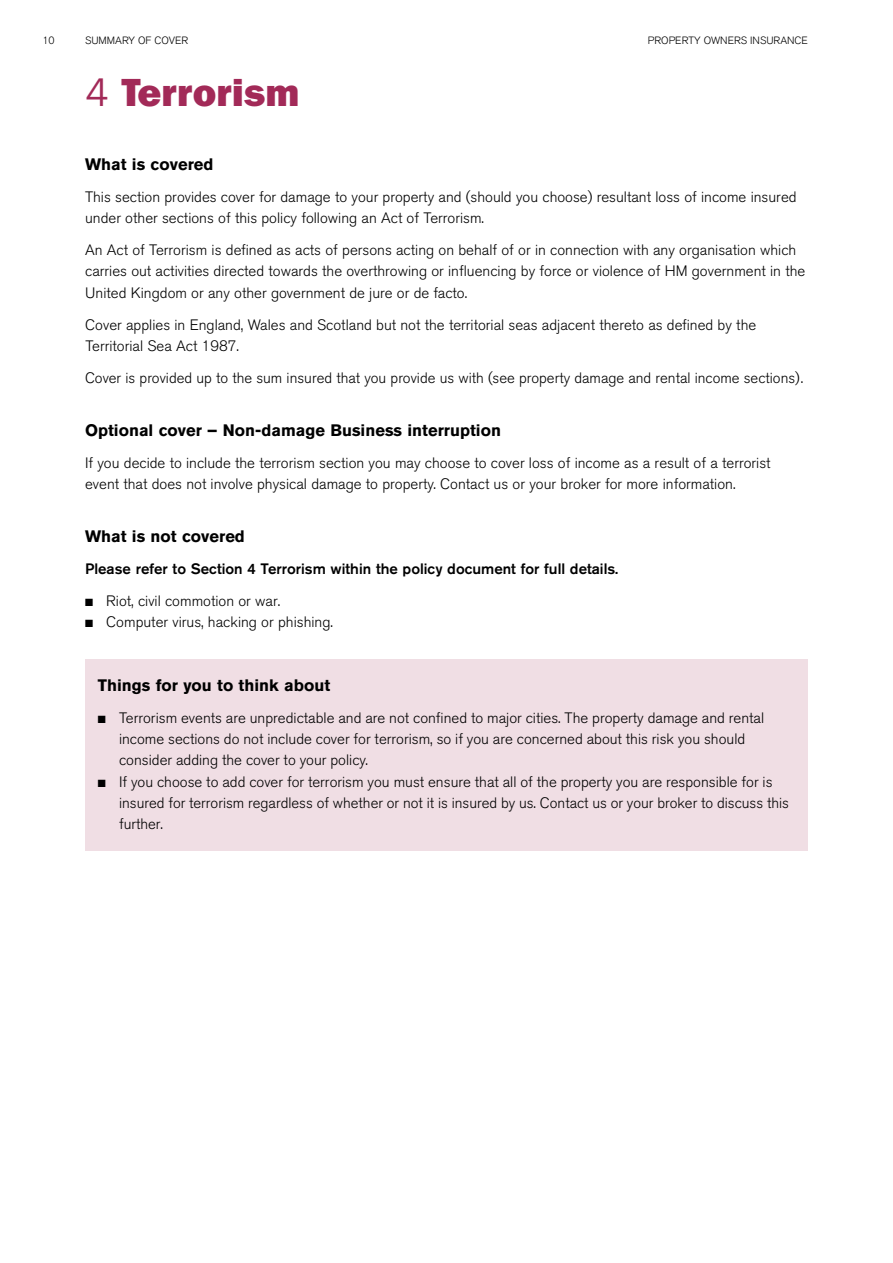
<style>
.page{position:relative;width:893px;height:1263px;background:#fff}
.page>*{position:absolute;margin:0;border:0;box-sizing:border-box;transform-origin:0 0}
.t1{font:800 39px "Franklin Gothic IT Cby BT";color:#a22a58}
.t2{font:700 16.5px "Akzidenz Grotesk BQ";color:#000}
.t3{font:300 15px/21.3px "Akzidenz Grotesk BQ";color:#000}
.t4{font:500 15px "Akzidenz Grotesk BQ";color:#000}
.t5{font:300 10.5px "Akzidenz Grotesk BQ";color:#000}
.s1{font-weight:400}
</style>
<div class="page">
<div style="left:85px;top:659px;width:723px;height:191px;background:#f0dee4"></div>
<p class="t5" style="left:43px;top:34px;width:14px">10</p>
<p class="t5" style="left:85px;top:34px;width:105px">SUMMARY OF COVER</p>
<p class="t5" style="left:648px;top:34px;width:161px">PROPERTY OWNERS INSURANCE</p>
<h1 class="t1" style="left:85px;top:68px;width:216px"><span class="s1">4</span> Terrorism</h1>
<p class="t2" style="left:85px;top:155px;width:130px">What is covered</p>
<p class="t3" style="left:85px;top:186px;width:713px">This section provides cover for damage to your property and (should you choose) resultant loss of income insured under other sections of this policy following an Act of Terrorism.</p>
<p class="t3" style="left:85px;top:240px;width:722px">An Act of Terrorism is defined as acts of persons acting on behalf of or in connection with any organisation which carries out activities directed towards the overthrowing or influencing by force or violence of HM government in the<br>United Kingdom or any other government de jure or de facto.</p>
<p class="t3" style="left:85px;top:314px;width:672px">Cover applies in England, Wales and Scotland but not the territorial seas adjacent thereto as defined by the<br>Territorial Sea Act 1987.</p>
<p class="t3" style="left:85px;top:367px;width:720px">Cover is provided up to the sum insured that you provide us with (see property damage and rental income sections).</p>
<p class="t2" style="left:85px;top:421px;width:417px">Optional cover – Non-damage Business interruption</p>
<p class="t3" style="left:85px;top:452px;width:687px">If you decide to include the terrorism section you may choose to cover loss of income as a result of a terrorist event that does not involve physical damage to property. Contact us or your broker for more information.</p>
<p class="t2" style="left:85px;top:527px;width:161px">What is not covered</p>
<p class="t4" style="left:85px;top:560px;width:535px">Please refer to Section 4 Terrorism within the policy document for full details.</p>
<p class="t3" style="left:85px;top:590px;width:197px">■ Riot, civil commotion or war.</p>
<p class="t3" style="left:85px;top:612px;width:250px">■ Computer virus, hacking or phishing.</p>
<p class="t2" style="left:98px;top:676px;width:234px">Things for you to think about</p>
<p class="t3" style="left:119px;top:707px;width:647px;text-indent:-21px">■ Terrorism events are unpredictable and are not confined to major cities. The property damage and rental income sections do not include cover for terrorism, so if you are concerned about this risk you should consider adding the cover to your policy.</p>
<p class="t3" style="left:119px;top:771px;width:671px;text-indent:-21px">■ If you choose to add cover for terrorism you must ensure that all of the property you are responsible for is insured for terrorism regardless of whether or not it is insured by us. Contact us or your broker to discuss this further.</p>
</div>
